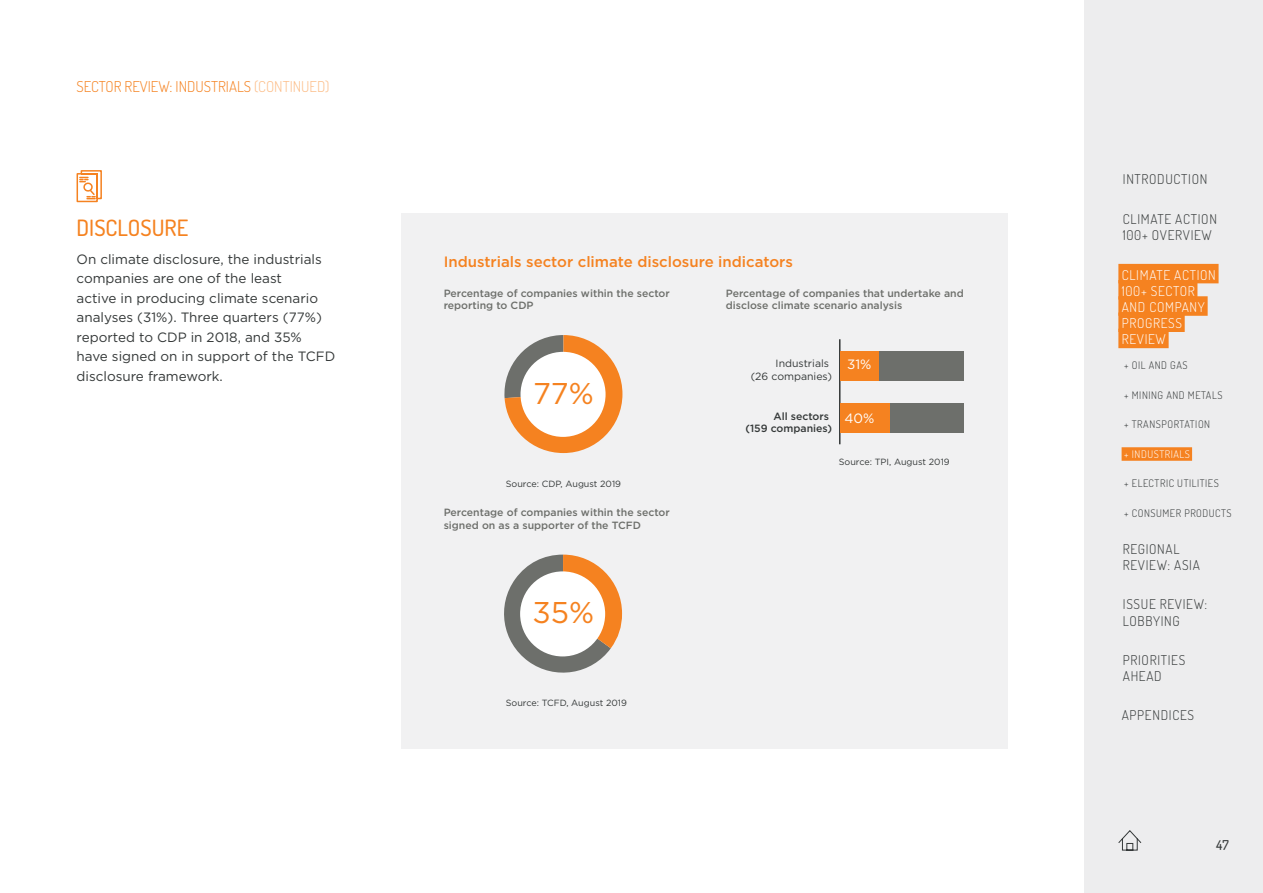
<style>
.page{position:relative;width:1263px;height:893px;background:#fff}
.page>*{position:absolute;margin:0;border:0;box-sizing:border-box;transform-origin:0 0}
.t1{font:30px "Gotham";color:#f58220}
.H2_No_Space_After{font:500 22.5px "Dosis";color:#f58220}
.Graph_H1{font:500 15px "Gotham";color:#f58220}
.H1_Cont{font:300 15px "Dosis";color:#f58220}
.Body{font:13.5px/19.5px "Gotham";color:#343838}
.t2{font:300 13.5px/16.2px "Dosis";letter-spacing:.05em;color:#343838}
.t3{font:300 13.5px/16.2px "Dosis";letter-spacing:.05em;color:#fff}
.t4{font:13.5px "Gotham";color:#fff}
.t5{font:500 13.5px "Dosis";color:#343838}
.Graph_H2{font:500 10.5px/12.6px "Gotham";color:#6d6f6b}
.t6{font:300 10.5px "Dosis";letter-spacing:.05em;color:#343838}
.t7{font:500 10.5px/12.6px "Gotham";color:#343838;text-align:right}
.t8{font:10.5px/12.6px "Gotham";color:#343838}
.t9{font:300 10.5px "Dosis";letter-spacing:.05em;color:#fff}
.Footnote{font:9px "Gotham";color:#343838}
.s1{color:#fcbc86}
</style>
<div class="page">
<svg style="left:76px;top:170px;width:26px;height:33px"></svg>
<div style="left:401px;top:213px;width:607px;height:536px;background:#f1f1f2"></div>
<hr style="left:839px;top:339px;width:1px;height:105px;background:#343838">
<div style="left:878px;top:351px;width:86px;height:29px;background:#6d6f6b"></div>
<div style="left:889px;top:403px;width:75px;height:30px;background:#6d6f6b"></div>
<div style="left:840px;top:351px;width:38px;height:29px;background:#f58220"></div>
<div style="left:840px;top:403px;width:49px;height:30px;background:#f58220"></div>
<svg style="left:504px;top:335px;width:118px;height:118px"></svg>
<div style="left:520px;top:352px;width:85px;height:85px;background:#fff;border-radius:50%"></div>
<svg style="left:504px;top:555px;width:118px;height:118px"></svg>
<div style="left:520px;top:571px;width:85px;height:85px;background:#fff;border-radius:50%"></div>
<div style="left:1084px;top:0;width:179px;height:893px;background:#ededee"></div>
<svg style="left:1118px;top:830px;width:24px;height:21px"></svg>
<div style="left:1118px;top:264px;width:100px;height:19px;background:#f58220"></div>
<div style="left:1118px;top:280px;width:79px;height:20px;background:#f58220"></div>
<div style="left:1118px;top:296px;width:90px;height:20px;background:#f58220"></div>
<div style="left:1118px;top:312px;width:67px;height:20px;background:#f58220"></div>
<div style="left:1118px;top:329px;width:50px;height:19px;background:#f58220"></div>
<div style="left:1121px;top:447px;width:71px;height:14px;background:#f58220"></div>
<p class="H1_Cont" style="left:77px;top:77px;width:255px">SECTOR REVIEW: INDUSTRIALS <span class="s1">(CONTINUED)</span></p>
<p class="H2_No_Space_After" style="left:77px;top:213px;width:113px">DISCLOSURE</p>
<p class="Body" style="left:77px;top:249px;width:260px">On climate disclosure, the industrials companies are one of the least<br>active in producing climate scenario analyses (31%). Three quarters (77%) reported to CDP in 2018, and 35% have signed on in support of the TCFD disclosure framework.</p>
<p class="Graph_H1" style="left:444px;top:252px;width:351px">Industrials sector climate disclosure indicators</p>
<p class="Graph_H2" style="left:444px;top:287px;width:228px">Percentage of companies within the sector reporting to CDP</p>
<p class="t1" style="left:533px;top:374px;width:62px">77%</p>
<p class="Footnote" style="left:506px;top:478px;width:117px">Source: CDP, August 2019</p>
<p class="Graph_H2" style="left:444px;top:506px;width:228px">Percentage of companies within the sector signed on as a supporter of the TCFD</p>
<p class="t1" style="left:533px;top:593px;width:63px">35%</p>
<p class="Footnote" style="left:506px;top:697px;width:123px">Source: TCFD, August 2019</p>
<p class="Graph_H2" style="left:726px;top:287px;width:239px">Percentage of companies that undertake and disclose climate scenario analysis</p>
<p class="t8" style="left:751px;top:357px;width:83px;text-indent:25px">Industrials (26 companies)</p>
<p class="t4" style="left:847px;top:356px;width:26px">31%</p>
<p class="t4" style="left:844px;top:409px;width:31px">40%</p>
<p class="t7" style="left:745px;top:410px;width:88px">All sectors<br>(159 companies)</p>
<p class="Footnote" style="left:839px;top:456px;width:112px">Source: TPI, August 2019</p>
<p class="t2" style="left:1123px;top:171px;width:86px">INTRODUCTION</p>
<p class="t2" style="left:1123px;top:210px;width:96px">CLIMATE ACTION<br>100+ OVERVIEW</p>
<p class="t3" style="left:1122px;top:266px;width:96px">CLIMATE ACTION<br>100+ SECTOR<br>AND COMPANY<br>PROGRESS<br>REVIEW</p>
<p class="t6" style="left:1124px;top:358px;width:65px">+ OIL AND GAS</p>
<p class="t6" style="left:1124px;top:388px;width:100px">+ MINING AND METALS</p>
<p class="t6" style="left:1124px;top:417px;width:87px">+ TRANSPORTATION</p>
<p class="t9" style="left:1124px;top:447px;width:67px">+ INDUSTRIALS</p>
<p class="t6" style="left:1124px;top:477px;width:96px">+ ELECTRIC UTILITIES</p>
<p class="t6" style="left:1124px;top:506px;width:109px">+ CONSUMER PRODUCTS</p>
<p class="t2" style="left:1123px;top:541px;width:79px">REGIONAL<br>REVIEW: ASIA</p>
<p class="t2" style="left:1123px;top:596px;width:86px">ISSUE REVIEW:<br>LOBBYING</p>
<p class="t2" style="left:1123px;top:651px;width:64px">PRIORITIES<br>AHEAD</p>
<p class="t2" style="left:1122px;top:706px;width:74px">APPENDICES</p>
<p class="t5" style="left:1216px;top:837px;width:14px">47</p>
</div>
